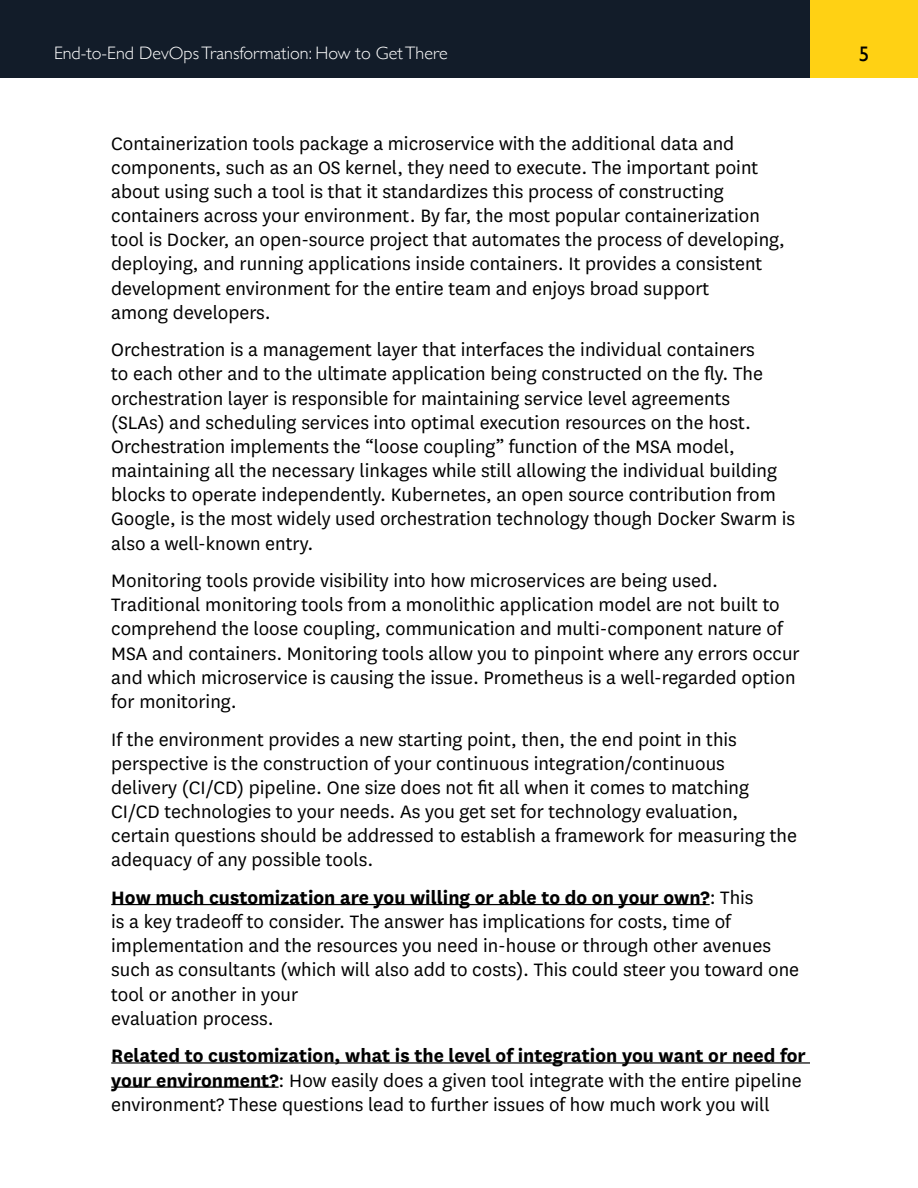
<style>
.page{position:relative;width:918px;height:1188px;background:#fff}
.page>*{position:absolute;margin:0;border:0;box-sizing:border-box;transform-origin:0 0}
.t1{font:21px/24.2px "National";color:#000}
.t2{font:21px "Gill Sans";color:#000}
.t3{font:300 18px "Gill Sans";color:#fff}
.s1{font-weight:700}
</style>
<div class="page">
<div style="left:809px;top:0;width:109px;height:78px;background:#ffd114"></div>
<div style="left:0;top:0;width:810px;height:78px;background:#121c29"></div>
<hr style="left:111px;top:904px;width:599px;height:1px;background:#000">
<hr style="left:111px;top:1062px;width:699px;height:2px;background:#000">
<hr style="left:111px;top:1087px;width:168px;height:1px;background:#000">
<p class="t3" style="left:54px;top:39px;width:395px">End-to-End DevOps Transformation: How to Get There</p>
<p class="t2" style="left:859px;top:42px;width:12px">5</p>
<p class="t1" style="left:111px;top:130px;width:675px">Containerization tools package a microservice with the additional data and components, such as an OS kernel, they need to execute. The important point about using such a tool is that it standardizes this process of constructing containers across your environment. By far, the most popular containerization tool is Docker, an open-source project that automates the process of developing, deploying, and running applications inside containers. It provides a consistent development environment for the entire team and enjoys broad support<br>among developers.</p>
<p class="t1" style="left:111px;top:337px;width:686px">Orchestration is a management layer that interfaces the individual containers<br>to each other and to the ultimate application being constructed on the fly. The orchestration layer is responsible for maintaining service level agreements<br>(SLAs) and scheduling services into optimal execution resources on the host.<br>Orchestration implements the “loose coupling” function of the MSA model, maintaining all the necessary linkages while still allowing the individual building blocks to operate independently. Kubernetes, an open source contribution from Google, is the most widely used orchestration technology though Docker Swarm is also a well-known entry.</p>
<p class="t1" style="left:111px;top:568px;width:690px">Monitoring tools provide visibility into how microservices are being used.<br>Traditional monitoring tools from a monolithic application model are not built to comprehend the loose coupling, communication and multi-component nature of MSA and containers. Monitoring tools allow you to pinpoint where any errors occur and which microservice is causing the issue. Prometheus is a well-regarded option for monitoring.</p>
<p class="t1" style="left:111px;top:726px;width:687px">If the environment provides a new starting point, then, the end point in this perspective is the construction of your continuous integration/continuous<br>delivery (CI/CD) pipeline. One size does not fit all when it comes to matching CI/CD technologies to your needs. As you get set for technology evaluation, certain questions should be addressed to establish a framework for measuring the adequacy of any possible tools.</p>
<p class="t1" style="left:111px;top:885px;width:689px"><span class="s1">How much customization are you willing or able to do on your own?</span>: This<br>is a key tradeoff to consider. The answer has implications for costs, time of implementation and the resources you need in-house or through other avenues such as consultants (which will also add to costs). This could steer you toward one tool or another in your<br>evaluation process.</p>
<p class="t1" style="left:111px;top:1043px;width:696px"><span class="s1">Related to customization, what is the level of integration you want or need for your environment?</span>: How easily does a given tool integrate with the entire pipeline environment? These questions lead to further issues of how much work you will</p>
</div>
